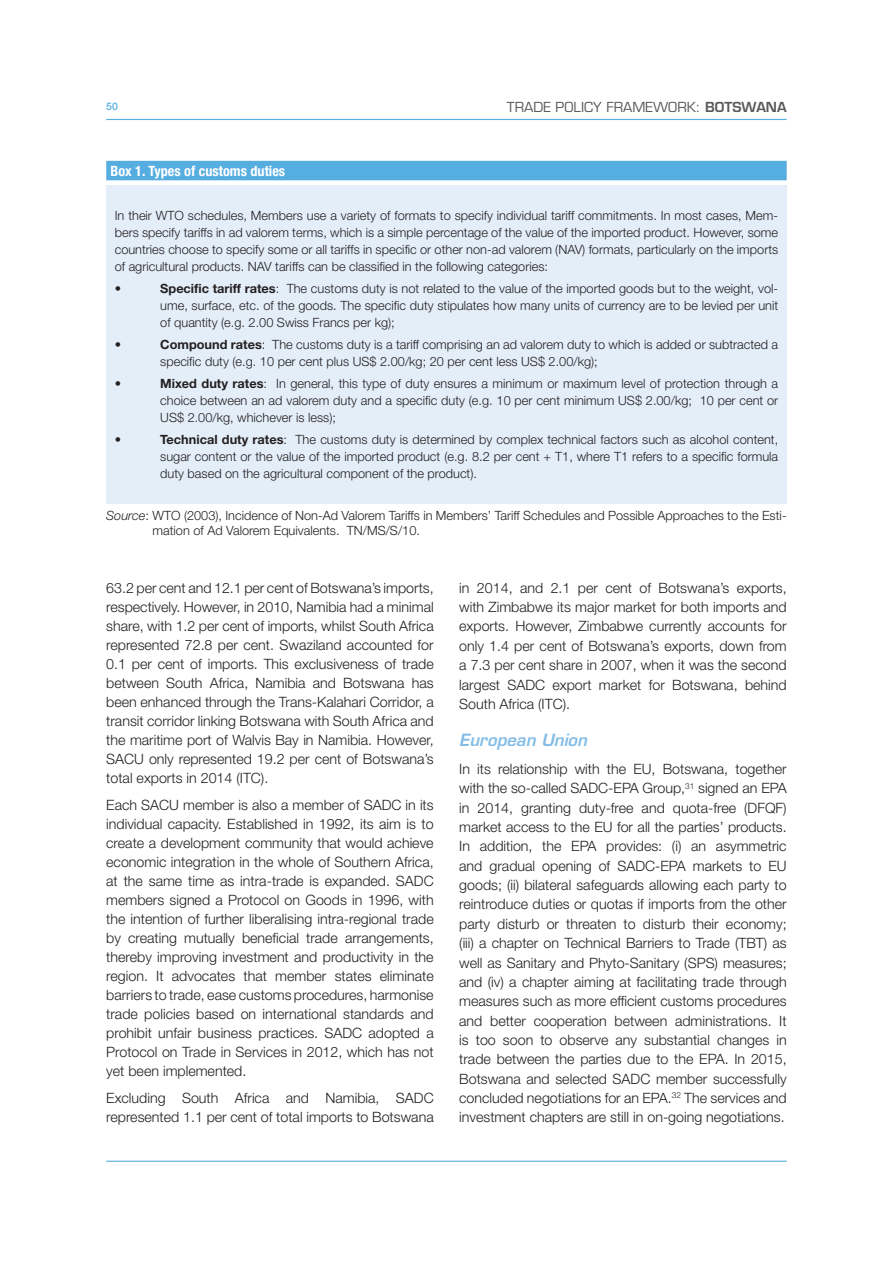
<style>
.page{position:relative;width:893px;height:1263px;background:#fff}
.page>*{position:absolute;margin:0;border:0;box-sizing:border-box;transform-origin:0 0}
.t1{font:italic 600 16.5px "Eurostile LT Std";color:#83bde7}
.t2{font:300 14.25px/19px "Helvetica Neue LT Std";color:#231f20;text-align:justify}
.t3{font:700 condensed 14.25px "Helvetica Neue LT Std";color:#fff}
.t4{font:13.5px "Eurostile LT Std";color:#58595b}
.t5{font:300 12.75px/17.2px "Helvetica Neue LT Std";color:#231f20;text-align:justify}
.t6{font:500 10.5px "Helvetica Neue LT Std";color:#56ade0}
.s1{font-weight:600}
.s2{font-weight:700}
.s3{font-style:italic}
</style>
<div class="page">
<div style="left:106px;top:161px;width:681px;height:19px;background:#56ade0"></div>
<div style="left:106px;top:185px;width:681px;height:319px;background:#e4eef9"></div>
<hr style="left:106px;top:119px;width:681px;height:1px;background:#56ade0">
<hr style="left:106px;top:1161px;width:681px;height:1px;background:#56ade0">
<p class="t6" style="left:106px;top:100px;width:13px">50</p>
<p class="t4" style="left:507px;top:100px;width:281px">TRADE POLICY FRAMEWORK: <span class="s1">BOTSWANA</span></p>
<p class="t3" style="left:110px;top:166px;width:176px">Box 1. Types of customs duties</p>
<p class="t5" style="left:115px;top:208px;width:665px">In their WTO schedules, Members use a variety of formats to specify individual tariff commitments. In most cases, Mem&shy;bers specify tariffs in ad valorem terms, which is a simple percentage of the value of the imported product. However, some countries choose to specify some or all tariffs in specific or other non-ad valorem (NAV) formats, particularly on the imports of agricultural products. NAV tariffs can be classified in the following categories:</p>
<p class="t5" style="left:115px;top:281px;width:8px">•</p>
<p class="t5" style="left:160px;top:281px;width:619px"><span class="s2">Specific tariff rates</span>: The customs duty is not related to the value of the imported goods but to the weight, vol&shy;ume, surface, etc. of the goods. The specific duty stipulates how many units of currency are to be levied per unit of quantity (e.g. 2.00 Swiss Francs per kg);</p>
<p class="t5" style="left:115px;top:337px;width:8px">•</p>
<p class="t5" style="left:160px;top:337px;width:619px"><span class="s2">Compound rates</span>: The customs duty is a tariff comprising an ad valorem duty to which is added or subtracted a specific duty (e.g. 10 per cent plus US$ 2.00/kg; 20 per cent less US$ 2.00/kg);</p>
<p class="t5" style="left:115px;top:376px;width:8px">•</p>
<p class="t5" style="left:160px;top:376px;width:619px"><span class="s2">Mixed duty rates</span>: In general, this type of duty ensures a minimum or maximum level of protection through a choice between an ad valorem duty and a specific duty (e.g. 10 per cent minimum US$ 2.00/kg; 10 per cent or US$ 2.00/kg, whichever is less);</p>
<p class="t5" style="left:115px;top:432px;width:8px">•</p>
<p class="t5" style="left:160px;top:432px;width:619px"><span class="s2">Technical duty rates</span>: The customs duty is determined by complex technical factors such as alcohol content, sugar content or the value of the imported product (e.g. 8.2 per cent + T1, where T1 refers to a specific formula duty based on the agricultural component of the product).</p>
<p class="t5" style="left:153px;top:510px;width:636px;line-height:15px;text-indent:-46px"><span class="s3">Source</span>: WTO (2003), Incidence of Non-Ad Valorem Tariffs in Members’ Tariff Schedules and Possible Approaches to the Esti&shy;mation of Ad Valorem Equivalents. TN/MS/S/10.</p>
<p class="t2" style="left:106px;top:579px;width:329px">63.2 per cent and 12.1 per cent of Botswana’s imports, respectively. However, in 2010, Namibia had a minimal share, with 1.2 per cent of imports, whilst South Africa represented 72.8 per cent. Swaziland accounted for 0.1 per cent of imports. This exclusiveness of trade between South Africa, Namibia and Botswana has been enhanced through the Trans-Kalahari Corridor, a transit corridor linking Botswana with South Africa and the maritime port of Walvis Bay in Namibia. However, SACU only represented 19.2 per cent of Botswana’s total exports in 2014 (ITC).</p>
<p class="t2" style="left:106px;top:797px;width:329px">Each SACU member is also a member of SADC in its individual capacity. Established in 1992, its aim is to create a development community that would achieve economic integration in the whole of Southern Africa, at the same time as intra-trade is expanded. SADC members signed a Protocol on Goods in 1996, with the intention of further liberalising intra-regional trade by creating mutually beneficial trade arrangements, thereby improving investment and productivity in the region. It advocates that member states eliminate barriers to trade, ease customs procedures, harmonise trade policies based on international standards and prohibit unfair business practices. SADC adopted a Protocol on Trade in Services in 2012, which has not yet been implemented.</p>
<p class="t2" style="left:106px;top:1090px;width:329px">Excluding South Africa and Namibia, SADC represented 1.1 per cent of total imports to Botswana</p>
<p class="t2" style="left:459px;top:579px;width:329px">in 2014, and 2.1 per cent of Botswana’s exports, with Zimbabwe its major market for both imports and exports. However, Zimbabwe currently accounts for only 1.4 per cent of Botswana’s exports, down from a 7.3 per cent share in 2007, when it was the second largest SADC export market for Botswana, behind South Africa (ITC).</p>
<p class="t1" style="left:459px;top:733px;width:129px">European Union</p>
<p class="t2" style="left:459px;top:760px;width:329px">In its relationship with the EU, Botswana, together with the so-called SADC-EPA Group,<sup>31</sup> signed an EPA in 2014, granting duty-free and quota-free (DFQF) market access to the EU for all the parties’ products.<br>In addition, the EPA provides: (i) an asymmetric and gradual opening of SADC-EPA markets to EU goods; (ii) bilateral safeguards allowing each party to reintroduce duties or quotas if imports from the other party disturb or threaten to disturb their economy; (iii) a chapter on Technical Barriers to Trade (TBT) as well as Sanitary and Phyto-Sanitary (SPS) measures; and (iv) a chapter aiming at facilitating trade through measures such as more efficient customs procedures and better cooperation between administrations. It is too soon to observe any substantial changes in trade between the parties due to the EPA. In 2015, Botswana and selected SADC member successfully concluded negotiations for an EPA.<sup>32</sup> The services and investment chapters are still in on-going negotiations.</p>
</div>
